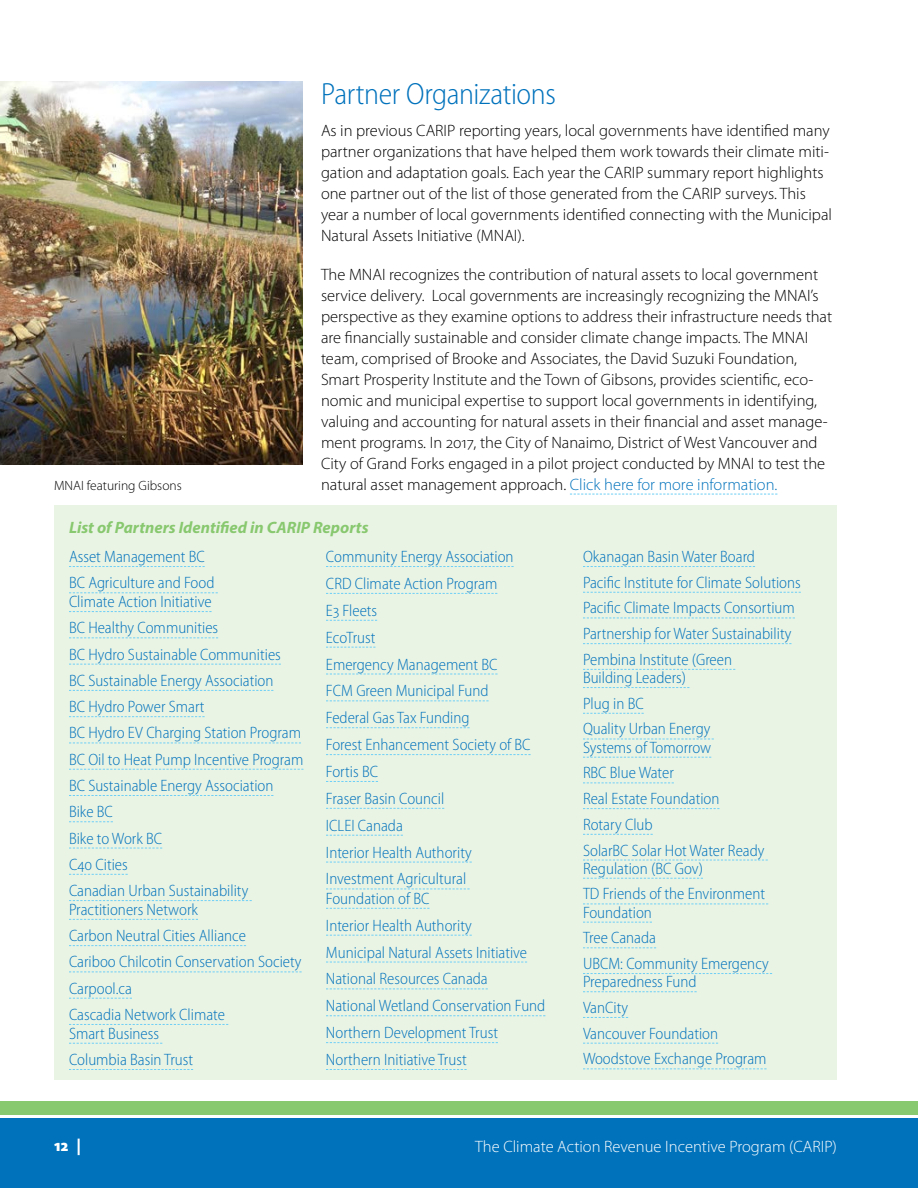
<style>
.page{position:relative;width:918px;height:1188px;background:#fff}
.page>*{position:absolute;margin:0;border:0;box-sizing:border-box;transform-origin:0 0}
.t1{font:300 semi-condensed 30.75px "Myriad Pro";letter-spacing:-.015em;color:#0072bc}
.t2{font:300 semi-condensed 16.5px/18.1px "Myriad Pro";color:#0072bc}
.t3{font:300 16.5px/21px "Myriad Pro";color:#000}
.t4{font:300 16.5px "Myriad Pro";color:#fff}
.t5{font:italic 700 16.5px "Myriad Pro";color:#88c86f}
.t6{font:900 semi-condensed 16.5px "Myriad Pro";color:#fff}
.footnote{font:300 13.5px "Myriad Pro";color:#000}
.s1{color:#0072bc}
</style>
<div class="page">
<div style="left:0;top:1118px;width:918px;height:70px;background:#0072bc"></div>
<div style="left:0;top:1102px;width:918px;height:13px;background:#88c86f"></div>
<svg style="left:570px;top:494px;width:207px;height:1px"></svg>
<div style="left:54px;top:506px;width:783px;height:574px;background:#eaf4e5"></div>
<svg style="left:69px;top:566px;width:136px;height:1px"></svg>
<svg style="left:69px;top:592px;width:149px;height:1px"></svg>
<svg style="left:69px;top:611px;width:143px;height:1px"></svg>
<svg style="left:69px;top:637px;width:149px;height:1px"></svg>
<svg style="left:69px;top:664px;width:212px;height:1px"></svg>
<svg style="left:69px;top:690px;width:204px;height:1px"></svg>
<svg style="left:69px;top:716px;width:136px;height:1px"></svg>
<svg style="left:69px;top:743px;width:232px;height:1px"></svg>
<svg style="left:69px;top:769px;width:234px;height:1px"></svg>
<svg style="left:69px;top:795px;width:204px;height:1px"></svg>
<svg style="left:69px;top:821px;width:44px;height:1px"></svg>
<svg style="left:69px;top:848px;width:93px;height:1px"></svg>
<svg style="left:69px;top:874px;width:59px;height:1px"></svg>
<svg style="left:69px;top:900px;width:183px;height:1px"></svg>
<svg style="left:69px;top:919px;width:129px;height:1px"></svg>
<svg style="left:69px;top:945px;width:177px;height:1px"></svg>
<svg style="left:69px;top:972px;width:233px;height:1px"></svg>
<svg style="left:69px;top:998px;width:63px;height:1px"></svg>
<svg style="left:69px;top:1024px;width:159px;height:1px"></svg>
<svg style="left:69px;top:1043px;width:93px;height:1px"></svg>
<svg style="left:69px;top:1069px;width:124px;height:1px"></svg>
<svg style="left:326px;top:566px;width:188px;height:1px"></svg>
<svg style="left:326px;top:593px;width:171px;height:1px"></svg>
<svg style="left:326px;top:620px;width:51px;height:1px"></svg>
<svg style="left:326px;top:647px;width:50px;height:1px"></svg>
<svg style="left:326px;top:674px;width:172px;height:1px"></svg>
<svg style="left:326px;top:700px;width:163px;height:1px"></svg>
<svg style="left:326px;top:727px;width:144px;height:1px"></svg>
<svg style="left:326px;top:754px;width:205px;height:1px"></svg>
<svg style="left:326px;top:781px;width:52px;height:1px"></svg>
<svg style="left:326px;top:808px;width:118px;height:1px"></svg>
<svg style="left:326px;top:835px;width:77px;height:1px"></svg>
<svg style="left:326px;top:862px;width:146px;height:1px"></svg>
<svg style="left:326px;top:889px;width:144px;height:1px"></svg>
<svg style="left:326px;top:908px;width:103px;height:1px"></svg>
<svg style="left:326px;top:935px;width:146px;height:1px"></svg>
<svg style="left:326px;top:962px;width:201px;height:1px"></svg>
<svg style="left:326px;top:989px;width:162px;height:1px"></svg>
<svg style="left:326px;top:1015px;width:219px;height:1px"></svg>
<svg style="left:326px;top:1042px;width:172px;height:1px"></svg>
<svg style="left:326px;top:1069px;width:141px;height:1px"></svg>
<svg style="left:583px;top:566px;width:172px;height:1px"></svg>
<svg style="left:583px;top:592px;width:218px;height:1px"></svg>
<svg style="left:583px;top:618px;width:212px;height:1px"></svg>
<svg style="left:583px;top:643px;width:209px;height:1px"></svg>
<svg style="left:583px;top:669px;width:152px;height:1px"></svg>
<svg style="left:583px;top:687px;width:106px;height:1px"></svg>
<svg style="left:583px;top:713px;width:61px;height:1px"></svg>
<svg style="left:583px;top:739px;width:131px;height:1px"></svg>
<svg style="left:583px;top:757px;width:128px;height:1px"></svg>
<svg style="left:583px;top:783px;width:91px;height:1px"></svg>
<svg style="left:583px;top:808px;width:137px;height:1px"></svg>
<svg style="left:583px;top:834px;width:70px;height:1px"></svg>
<svg style="left:583px;top:860px;width:185px;height:1px"></svg>
<svg style="left:583px;top:878px;width:120px;height:1px"></svg>
<svg style="left:583px;top:904px;width:185px;height:1px"></svg>
<svg style="left:583px;top:922px;width:69px;height:1px"></svg>
<svg style="left:583px;top:947px;width:73px;height:1px"></svg>
<svg style="left:583px;top:973px;width:189px;height:1px"></svg>
<svg style="left:583px;top:991px;width:114px;height:1px"></svg>
<svg style="left:583px;top:1017px;width:45px;height:1px"></svg>
<svg style="left:583px;top:1043px;width:135px;height:1px"></svg>
<svg style="left:583px;top:1068px;width:184px;height:1px"></svg>
<img style="left:0;top:81px;width:303px;height:383px">
<h1 class="t1" style="left:321px;top:77px;width:236px">Partner Organizations</h1>
<p class="t3" style="left:321px;top:120px;width:513px">As in previous CARIP reporting years, local governments have identified many partner organizations that have helped them work towards their climate miti&shy;gation and adaptation goals. Each year the CARIP summary report highlights one partner out of the list of those generated from the CARIP surveys. This year a number of local governments identified connecting with the Municipal Natural Assets Initiative (MNAI).</p>
<p class="t3" style="left:321px;top:264px;width:513px">The MNAI recognizes the contribution of natural assets to local government service delivery. Local governments are increasingly recognizing the MNAI’s perspective as they examine options to address their infrastructure needs that are financially sustainable and consider climate change impacts. The MNAI team, comprised of Brooke and Associates, the David Suzuki Foundation, Smart Prosperity Institute and the Town of Gibsons, provides scientific, eco&shy;nomic and municipal expertise to support local governments in identifying, valuing and accounting for natural assets in their financial and asset manage&shy;ment programs. In 2017, the City of Nanaimo, District of West Vancouver and City of Grand Forks engaged in a pilot project conducted by MNAI to test the natural asset management approach. <span class="s1">Click here for more information.</span></p>
<h3 class="t5" style="left:69px;top:517px;width:301px">List of Partners Identified in CARIP Reports</h3>
<p class="t2" style="left:69px;top:548px;width:137px">Asset Management BC</p>
<p class="t2" style="left:69px;top:574px;width:147px;line-height:18.8px">BC Agriculture and Food<br>Climate Action Initiative</p>
<p class="t2" style="left:69px;top:619px;width:151px">BC Healthy Communities</p>
<p class="t2" style="left:69px;top:645px;width:213px">BC Hydro Sustainable Communities</p>
<p class="t2" style="left:69px;top:672px;width:206px">BC Sustainable Energy Association</p>
<p class="t2" style="left:69px;top:698px;width:137px">BC Hydro Power Smart</p>
<p class="t2" style="left:69px;top:724px;width:234px">BC Hydro EV Charging Station Program</p>
<p class="t2" style="left:69px;top:751px;width:236px">BC Oil to Heat Pump Incentive Program</p>
<p class="t2" style="left:69px;top:777px;width:206px">BC Sustainable Energy Association</p>
<p class="t2" style="left:69px;top:803px;width:45px">Bike BC</p>
<p class="t2" style="left:69px;top:829px;width:95px">Bike to Work BC</p>
<p class="t2" style="left:69px;top:856px;width:60px">C40 Cities</p>
<p class="t2" style="left:69px;top:882px;width:181px;line-height:18.8px">Canadian Urban Sustainability<br>Practitioners Network</p>
<p class="t2" style="left:69px;top:927px;width:179px">Carbon Neutral Cities Alliance</p>
<p class="t2" style="left:69px;top:953px;width:234px">Cariboo Chilcotin Conservation Society</p>
<p class="t2" style="left:69px;top:979px;width:64px">Carpool.ca</p>
<p class="t2" style="left:69px;top:1005px;width:158px;line-height:18.8px">Cascadia Network Climate<br>Smart Business</p>
<p class="t2" style="left:69px;top:1051px;width:126px">Columbia Basin Trust</p>
<p class="footnote" style="left:54px;top:478px;width:129px">MNAI featuring Gibsons</p>
<p class="t2" style="left:583px;top:548px;width:174px">Okanagan Basin Water Board</p>
<p class="t2" style="left:583px;top:574px;width:219px">Pacific Institute for Climate Solutions</p>
<p class="t2" style="left:583px;top:599px;width:213px">Pacific Climate Impacts Consortium</p>
<p class="t2" style="left:583px;top:625px;width:210px">Partnership for Water Sustainability</p>
<p class="t2" style="left:583px;top:651px;width:151px">Pembina Institute (Green<br>Building Leaders)</p>
<p class="t2" style="left:583px;top:695px;width:62px">Plug in BC</p>
<p class="t2" style="left:583px;top:720px;width:130px">Quality Urban Energy<br>Systems of Tomorrow</p>
<p class="t2" style="left:583px;top:764px;width:92px">RBC Blue Water</p>
<p class="t2" style="left:583px;top:790px;width:138px">Real Estate Foundation</p>
<p class="t2" style="left:583px;top:816px;width:71px">Rotary Club</p>
<p class="t2" style="left:583px;top:841px;width:183px">SolarBC Solar Hot Water Ready<br>Regulation (BC Gov)</p>
<p class="t2" style="left:583px;top:885px;width:184px">TD Friends of the Environment<br>Foundation</p>
<p class="t2" style="left:583px;top:929px;width:75px">Tree Canada</p>
<p class="t2" style="left:583px;top:955px;width:187px">UBCM: Community Emergency<br>Preparedness Fund</p>
<p class="t2" style="left:583px;top:999px;width:47px">VanCity</p>
<p class="t2" style="left:583px;top:1024px;width:137px">Vancouver Foundation</p>
<p class="t2" style="left:583px;top:1050px;width:185px">Woodstove Exchange Program</p>
<p class="t2" style="left:326px;top:548px;width:189px">Community Energy Association</p>
<p class="t2" style="left:326px;top:575px;width:173px">CRD Climate Action Program</p>
<p class="t2" style="left:326px;top:602px;width:53px">E3 Fleets</p>
<p class="t2" style="left:326px;top:628px;width:51px">EcoTrust</p>
<p class="t2" style="left:326px;top:655px;width:173px">Emergency Management BC</p>
<p class="t2" style="left:326px;top:682px;width:164px">FCM Green Municipal Fund</p>
<p class="t2" style="left:326px;top:709px;width:145px">Federal Gas Tax Funding</p>
<p class="t2" style="left:326px;top:736px;width:206px">Forest Enhancement Society of BC</p>
<p class="t2" style="left:326px;top:763px;width:54px">Fortis BC</p>
<p class="t2" style="left:326px;top:790px;width:120px">Fraser Basin Council</p>
<p class="t2" style="left:326px;top:816px;width:78px">ICLEI Canada</p>
<p class="t2" style="left:326px;top:843px;width:147px">Interior Health Authority</p>
<p class="t2" style="left:326px;top:870px;width:142px;line-height:19.4px">Investment Agricultural<br>Foundation of BC</p>
<p class="t2" style="left:326px;top:916px;width:147px">Interior Health Authority</p>
<p class="t2" style="left:326px;top:943px;width:203px">Municipal Natural Assets Initiative</p>
<p class="t2" style="left:326px;top:970px;width:163px">National Resources Canada</p>
<p class="t2" style="left:326px;top:997px;width:221px">National Wetland Conservation Fund</p>
<p class="t2" style="left:326px;top:1024px;width:173px">Northern Development Trust</p>
<p class="t2" style="left:326px;top:1051px;width:142px">Northern Initiative Trust</p>
<p class="t6" style="left:54px;top:1136px;width:29px">12 |</p>
<p class="t4" style="left:475px;top:1138px;width:363px">The Climate Action Revenue Incentive Program (CARIP)</p>
</div>
